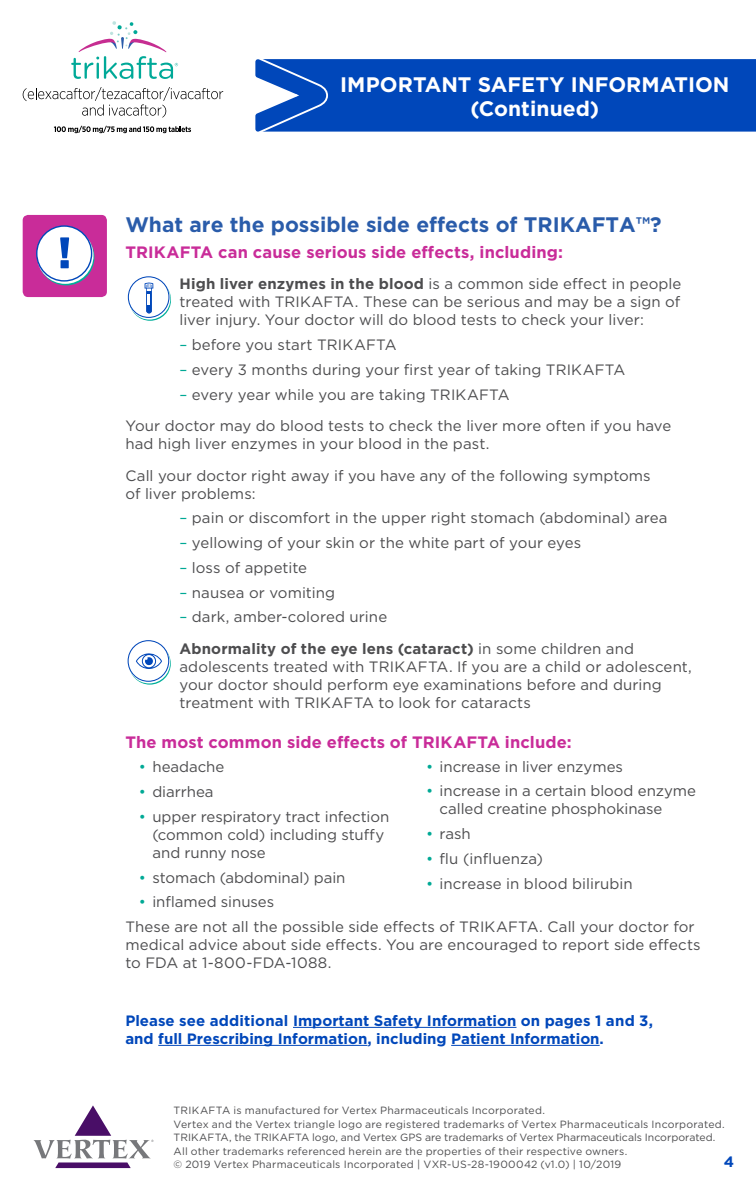
<style>
.page{position:relative;width:756px;height:1188px;background:#fff}
.page>*{position:absolute;margin:0;border:0;box-sizing:border-box;transform-origin:0 0}
.t1{font:700 21px "Gotham";color:#2a5caa}
.t2{font:700 21px/24px "Gotham";color:#fff;text-align:center}
.t3{font:700 16.5px "Gotham";letter-spacing:.01em;color:#c92c99}
.t4{font:15px/18px "Gotham";letter-spacing:.005em;color:#4d4d4f}
.t5{font:700 15px/18px "Gotham";color:#0047ba}
.t6{font:10.5px/13.5px "Gotham";letter-spacing:.02em;color:#4d4d4f}
.s1{font-weight:700}
.s2{color:#00a995}
</style>
<div class="page">
<svg style="left:54px;top:126px;width:137px;height:7px"></svg>
<svg style="left:23px;top:87px;width:200px;height:31px"></svg>
<svg style="left:71px;top:21px;width:107px;height:58px"></svg>
<svg style="left:34px;top:1105px;width:120px;height:63px"></svg>
<hr style="left:293px;top:1027px;width:223px;height:1px;background:#0047ba">
<hr style="left:158px;top:1045px;width:209px;height:1px;background:#0047ba">
<hr style="left:451px;top:1045px;width:149px;height:1px;background:#0047ba">
<svg style="left:129px;top:279px;width:42px;height:42px"></svg>
<svg style="left:129px;top:278px;width:41px;height:42px"></svg>
<div style="left:128px;top:277px;width:41px;height:40px;background:#fff;border-radius:50%"></div>
<div style="left:128px;top:276px;width:41px;height:42px;border:1px solid #0047ba;border-radius:50%"></div>
<svg style="left:145px;top:283px;width:8px;height:30px"></svg>
<div style="left:23px;top:215px;width:84px;height:82px;background:#c92c99;border-radius:5px"></div>
<svg style="left:37px;top:227px;width:57px;height:57px"></svg>
<div style="left:37px;top:226px;width:55px;height:55px;background:#fff;border-radius:50%"></div>
<div style="left:36px;top:225px;width:56px;height:57px;border:1px solid #0047ba;border-radius:50%"></div>
<svg style="left:60px;top:237px;width:9px;height:31px"></svg>
<svg style="left:129px;top:643px;width:42px;height:42px"></svg>
<svg style="left:128px;top:642px;width:42px;height:41px"></svg>
<div style="left:128px;top:641px;width:41px;height:40px;background:#fff;border-radius:50%"></div>
<div style="left:128px;top:640px;width:41px;height:42px;border:1px solid #0047ba;border-radius:50%"></div>
<svg style="left:136px;top:653px;width:26px;height:16px"></svg>
<div style="left:329px;top:59px;width:427px;height:73px;background:#0047ba"></div>
<svg style="left:255px;top:59px;width:74px;height:73px"></svg>
<h1 class="t2" style="left:340px;top:73px;width:391px">IMPORTANT SAFETY INFORMATION (Continued)</h1>
<h1 class="t1" style="left:125px;top:210px;width:538px">What are the possible side effects of TRIKAFTA™?</h1>
<p class="t3" style="left:125px;top:241px;width:439px">TRIKAFTA can cause serious side effects, including:</p>
<p class="t4" style="left:179px;top:275px;width:504px;text-align:justify"><span class="s1">High liver enzymes in the blood</span> is a common side effect in people treated with TRIKAFTA. These can be serious and may be a sign of liver injury. Your doctor will do blood tests to check your liver:</p>
<p class="t4" style="left:179px;top:336px;width:219px"><span class="s2">–</span> before you start TRIKAFTA</p>
<p class="t4" style="left:179px;top:360px;width:447px"><span class="s2">–</span> every 3 months during your first year of taking TRIKAFTA</p>
<p class="t4" style="left:125px;top:378px;width:547px;line-height:31.5px;text-indent:54px"><span class="s2">–</span> every year while you are taking TRIKAFTA<br>Your doctor may do blood tests to check the liver more often if you have</p>
<p class="t4" style="left:125px;top:428px;width:527px;line-height:31.5px">had high liver enzymes in your blood in the past.<br>Call your doctor right away if you have any of the following symptoms</p>
<p class="t4" style="left:125px;top:484px;width:132px">of liver problems:</p>
<p class="t4" style="left:179px;top:509px;width:490px"><span class="s2">–</span> pain or discomfort in the upper right stomach (abdominal) area</p>
<p class="t4" style="left:179px;top:534px;width:403px"><span class="s2">–</span> yellowing of your skin or the white part of your eyes</p>
<p class="t4" style="left:179px;top:558px;width:129px"><span class="s2">–</span> loss of appetite</p>
<p class="t4" style="left:179px;top:583px;width:157px"><span class="s2">–</span> nausea or vomiting</p>
<p class="t4" style="left:179px;top:601px;width:456px;line-height:31.5px"><span class="s2">–</span> dark, amber-colored urine<br><span class="s1">Abnormality of the eye lens (cataract)</span> in some children and</p>
<p class="t4" style="left:179px;top:657px;width:514px">adolescents treated with TRIKAFTA. If you are a child or adolescent, your doctor should perform eye examinations before and during treatment with TRIKAFTA to look for cataracts</p>
<p class="t3" style="left:125px;top:731px;width:448px">The most common side effects of TRIKAFTA include:</p>
<p class="t4" style="left:139px;top:758px;width:87px"><span class="s2">•</span> headache</p>
<p class="t4" style="left:139px;top:783px;width:76px"><span class="s2">•</span> diarrhea</p>
<p class="t4" style="left:152px;top:807px;width:238px;text-indent:-14px"><span class="s2">•</span> upper respiratory tract infection (common cold) including stuffy and runny nose</p>
<p class="t4" style="left:139px;top:868px;width:208px"><span class="s2">•</span> stomach (abdominal) pain</p>
<p class="t4" style="left:125px;top:889px;width:571px;line-height:24.8px;text-indent:14px"><span class="s2">•</span> inflamed sinuses<br>These are not all the possible side effects of TRIKAFTA. Call your doctor for</p>
<p class="t4" style="left:125px;top:936px;width:577px">medical advice about side effects. You are encouraged to report side effects to FDA at 1-800-FDA-1088.</p>
<p class="t4" style="left:426px;top:757px;width:198px"><span class="s2">•</span> increase in liver enzymes</p>
<p class="t4" style="left:440px;top:782px;width:258px;text-indent:-14px"><span class="s2">•</span> increase in a certain blood enzyme called creatine phosphokinase</p>
<p class="t4" style="left:426px;top:824px;width:46px"><span class="s2">•</span> rash</p>
<p class="t4" style="left:426px;top:849px;width:118px"><span class="s2">•</span> flu (influenza)</p>
<p class="t4" style="left:426px;top:874px;width:208px"><span class="s2">•</span> increase in blood bilirubin</p>
<p class="t5" style="left:125px;top:1011px;width:529px">Please see additional Important Safety Information on pages 1 and 3, and full Prescribing Information, including Patient Information.</p>
<p class="t6" style="left:174px;top:1103px;width:553px">TRIKAFTA is manufactured for Vertex Pharmaceuticals Incorporated.<br>Vertex and the Vertex triangle logo are registered trademarks of Vertex Pharmaceuticals Incorporated.<br>TRIKAFTA, the TRIKAFTA logo, and Vertex GPS are trademarks of Vertex Pharmaceuticals Incorporated.<br>All other trademarks referenced herein are the properties of their respective owners.<br>© 2019 Vertex Pharmaceuticals Incorporated | VXR-US-28-1900042 (v1.0) | 10/2019</p>
<p class="t5" style="left:724px;top:1152px;width:12px">4</p>
</div>
